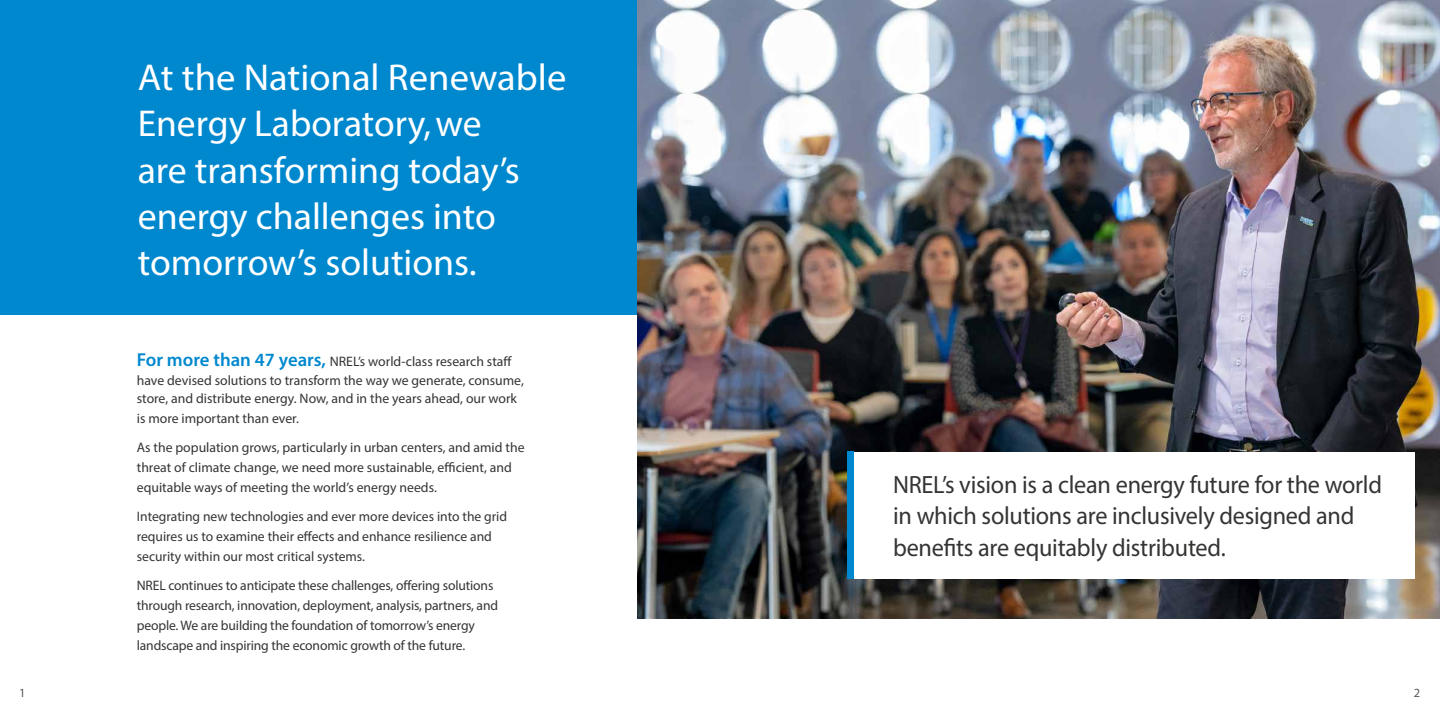
<style>
.page{position:relative;width:1440px;height:720px;background:#fff}
.page>*{position:absolute;margin:0;border:0;box-sizing:border-box;transform-origin:0 0}
.t1{font:37.5px/46.2px "Myriad Pro";color:#fff}
.t2{font:25px/31.2px "Myriad Pro";letter-spacing:-.01em;color:#343433}
.t3{font:13.75px/20px "Myriad Pro";color:#343433}
.t4{font:12.5px "Myriad Pro";color:#58595b}
.s1{font-weight:600;font-size:18.75px;color:#0088ce}
</style>
<div class="page">
<img style="left:637px;top:0;width:803px;height:619px">
<div style="left:854px;top:452px;width:561px;height:127px;background:#fff"></div>
<div style="left:847px;top:452px;width:7px;height:127px;background:#0088ce"></div>
<div style="left:0;top:0;width:636px;height:315px;background:#0088ce"></div>
<p class="t1" style="left:138px;top:54px;width:430px">At the National Renewable<br>Energy Laboratory, we<br>are transforming today’s energy challenges into tomorrow’s solutions.</p>
<p class="t3" style="left:137px;top:352px;width:389px;line-height:18.8px"><span class="s1">For more than 47 years,</span> NREL’s world-class research staf have devised solutions to transform the way we generate, consume, store, and distribute energy. Now, and in the years ahead, our work</p>
<p class="t3" style="left:137px;top:409px;width:164px">is more important than ever.</p>
<p class="t3" style="left:137px;top:438px;width:389px">As the population grows, particularly in urban centers, and amid the threat of climate change, we need more sustainable, efcient, and equitable ways of meeting the world’s energy needs.</p>
<p class="t3" style="left:137px;top:507px;width:372px">Integrating new technologies and ever more devices into the grid requires us to examine their efects and enhance resilience and security within our most critical systems.</p>
<p class="t3" style="left:137px;top:576px;width:363px">NREL continues to anticipate these challenges, ofering solutions through research, innovation, deployment, analysis, partners, and people. We are building the foundation of tomorrow’s energy landscape and inspiring the economic growth of the future.</p>
<p class="t2" style="left:893px;top:469px;width:491px">NREL’s vision is a clean energy future for the world in which solutions are inclusively designed and benefts are equitably distributed.</p>
<p class="t4" style="left:19px;top:685px;width:8px">1</p>
<p class="t4" style="left:1414px;top:685px;width:8px">2</p>
</div>
